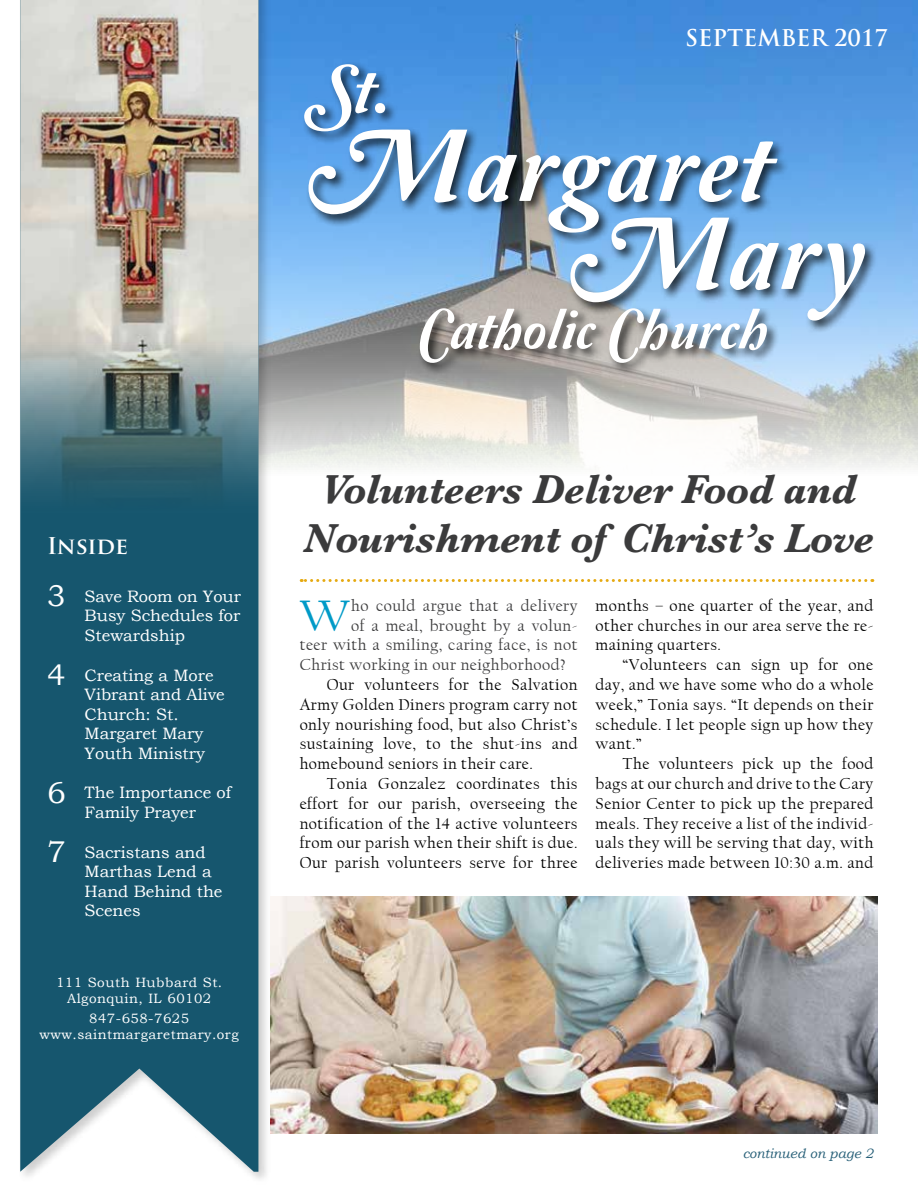
<style>
.page{position:relative;width:918px;height:1188px;background:#fff}
.page>*{position:absolute;margin:0;border:0;box-sizing:border-box;transform-origin:0 0}
.t1{font:106.5px "Amperzand";color:#fff}
.t2{font:70.5px "Amperzand";color:#fff}
.t3{font:58.5px "Amperzand";color:#fff}
.t4{font:46.35px "Californian FB";color:#009ac7}
.t5{font:italic 700 42px/49.5px "Baskerville";letter-spacing:-.01em;color:#3b3b3c;text-align:center}
.t6{font:700 22.5px "Trajan Pro";color:#fff}
.t7{font:16.5px/19.8px "Californian FB";letter-spacing:.03em;color:#000;text-align:justify}
.t8{font:16.5px/19.5px "Bookman Old Style";color:#fff}
.t9{font:16.5px "Californian FB";letter-spacing:.03em;color:#3b3b3c}
.t10{font:13.5px/16.5px "Bookman Old Style";letter-spacing:.035em;color:#fff;text-align:center}
.t11{font:italic 13.5px "Bookman Old Style";color:#296179}
.s1{font-size:30px}
</style>
<div class="page">
<img style="left:272px;top:0;width:646px;height:468px">
<div style="left:17px;top:0;width:255px;height:1184px;background:#000;opacity:.2"></div>
<svg style="left:20px;top:642px;width:238px;height:530px;background:#2c657b"></svg>
<img style="left:20px;top:0;width:238px;height:642px">
<svg style="left:301px;top:579px;width:565px;height:3px"></svg>
<div style="left:306px;top:126px;width:483px;height:119px;background:#000;opacity:.75"></div>
<div style="left:417px;top:305px;width:362px;height:71px;background:#000;opacity:.75"></div>
<div style="left:301px;top:60px;width:97px;height:84px;background:#000;opacity:.75"></div>
<div style="left:568px;top:214px;width:310px;height:119px;background:#000;opacity:.75"></div>
<img style="left:270px;top:896px;width:608px;height:238px">
<h3 class="t6" style="left:47px;top:532px;width:82px">Inside</h3>
<p class="t8" style="left:85px;top:587px;width:158px;text-align:justify;text-indent:-37px"><span class="s1">3</span> Save Room on Your Busy Schedules for Stewardship</p>
<p class="t8" style="left:85px;top:665px;width:142px;text-indent:-37px"><span class="s1">4</span> Creating a More<br>Vibrant and Alive<br>Church: St.<br>Margaret Mary<br>Youth Ministry</p>
<p class="t8" style="left:47px;top:783px;width:186px;text-align:center"><span class="s1">6</span> The Importance of<br>Family Prayer</p>
<p class="t8" style="left:85px;top:842px;width:139px;text-indent:-37px"><span class="s1">7</span> Sacristans and<br>Marthas Lend a<br>Hand Behind the<br>Scenes</p>
<p class="t10" style="left:56px;top:974px;width:168px">111 South Hubbard St.<br>Algonquin, IL 60102</p>
<p class="t10" style="left:40px;top:1010px;width:201px">847-658-7625 www.saintmargaretmary.org</p>
<h3 class="t6" style="left:685px;top:23px;width:204px">SEPTEMBER 2017</h3>
<h2 class="t2" style="left:310px;top:53px;width:82px">St.</h2>
<h1 class="t1" style="left:310px;top:111px;width:460px">Margaret</h1>
<h1 class="t1" style="left:572px;top:199px;width:289px">Mary</h1>
<h3 class="t3" style="left:417px;top:299px;width:352px">Catholic Church</h3>
<h3 class="t5" style="left:304px;top:464px;width:571px">Volunteers Deliver Food and<br>Nourishment of Christ’s Love</h3>
<h3 class="t4" style="left:300px;top:590px;width:52px">W</h3>
<p class="t9" style="left:351px;top:596px;width:228px">ho could argue that a delivery</p>
<p class="t9" style="left:351px;top:616px;width:228px">of a meal, brought by a volun-</p>
<p class="t9" style="left:300px;top:636px;width:279px">teer with a smiling, caring face, is not</p>
<p class="t9" style="left:300px;top:656px;width:268px">Christ working in our neighborhood?</p>
<p class="t7" style="left:300px;top:675px;width:279px;text-indent:27px">Our volunteers for the Salvation Army Golden Diners program carry not only nourishing food, but also Christ’s sustaining love, to the shut-ins and homebound seniors in their care.</p>
<p class="t7" style="left:300px;top:774px;width:279px;text-indent:27px">Tonia Gonzalez coordinates this effort for our parish, overseeing the notification of the 14 active volunteers from our parish when their shift is due.<br>Our parish volunteers serve for three</p>
<p class="t7" style="left:596px;top:596px;width:279px">months – one quarter of the year, and other churches in our area serve the re&shy;maining quarters.</p>
<p class="t7" style="left:596px;top:655px;width:279px;text-indent:27px">“Volunteers can sign up for one day, and we have some who do a whole week,” Tonia says. “It depends on their schedule. I let people sign up how they want.”</p>
<p class="t7" style="left:596px;top:754px;width:279px;text-indent:27px">The volunteers pick up the food bags at our church and drive to the Cary Senior Center to pick up the prepared meals. They receive a list of the individ&shy;uals they will be serving that day, with deliveries made between 10:30 a.m. and</p>
<p class="t11" style="left:743px;top:1144px;width:132px">continued on page 2</p>
</div>
